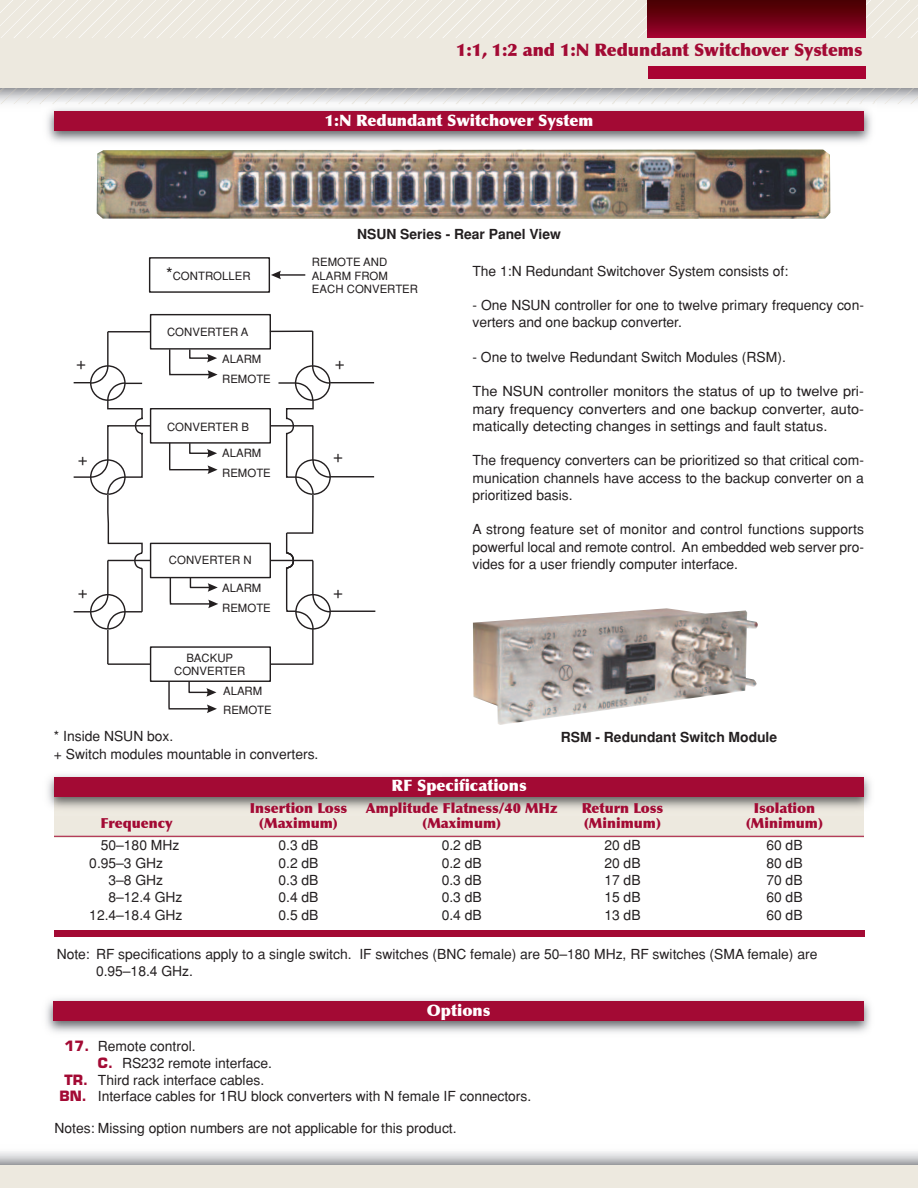
<style>
.page{position:relative;width:918px;height:1188px;background:#fff}
.page>*{position:absolute;margin:0;border:0;box-sizing:border-box;transform-origin:0 0}
.t1{font:900 17.25px "Optima";color:#a30a34}
.t2{font:17.1px "Helvetica";color:#231f20}
.t3{font:900 15.75px "Optima";color:#fff}
.t4{font:13.8px/17.2px "Helvetica";color:#231f20}
.t5{font:13.8px/17.2px "Helvetica";color:#231f20;text-align:justify;scale:1.05 1}
.t6{font:900 13.8px "Optima";color:#a30a34}
.t7{font:700 13.8px "Helvetica";color:#231f20}
.t8{font:11.4px/13.5px "Helvetica";color:#231f20}
.s1{font-size:17.1px}
.s2{font-family:"Eurostile";font-weight:700;color:#a30a34}
</style>
<div class="page">
<div style="left:0;top:1165px;width:918px;height:23px;background:#ede9df"></div>
<svg style="left:0;top:88px;width:918px;height:16px;background:#c9cacc"></svg>
<div style="left:0;top:0;width:918px;height:88px;background:#ede9df"></div>
<svg style="left:0;top:0;width:918px;height:38px"></svg>
<div style="left:648px;top:66px;width:217px;height:13px;background:#a90332"></div>
<svg style="left:648px;top:0;width:217px;height:37px;background:#700015"></svg>
<img style="left:41px;top:102px;width:836px;height:40px">
<div style="left:54px;top:111px;width:810px;height:20px;background:#a30a34"></div>
<img style="left:97px;top:149px;width:733px;height:70px">
<hr style="left:107px;top:332px;width:2px;height:34px;background:#231f20">
<hr style="left:108px;top:331px;width:43px;height:1px;background:#231f20">
<hr style="left:107px;top:630px;width:2px;height:34px;background:#231f20">
<hr style="left:108px;top:663px;width:43px;height:2px;background:#231f20">
<div style="left:150px;top:314px;width:121px;height:36px;border:1px solid #231f20"></div>
<div style="left:150px;top:646px;width:121px;height:36px;border:1px solid #231f20"></div>
<div style="left:150px;top:408px;width:121px;height:36px;border:1px solid #231f20"></div>
<div style="left:150px;top:543px;width:121px;height:35px;border:1px solid #231f20"></div>
<hr style="left:270px;top:331px;width:43px;height:1px;background:#231f20">
<hr style="left:270px;top:663px;width:43px;height:2px;background:#231f20">
<hr style="left:270px;top:425px;width:43px;height:2px;background:#231f20">
<hr style="left:270px;top:560px;width:43px;height:1px;background:#231f20">
<hr style="left:312px;top:629px;width:2px;height:35px;background:#231f20">
<hr style="left:312px;top:331px;width:1px;height:35px;background:#231f20">
<hr style="left:330px;top:382px;width:44px;height:1px;background:#231f20">
<hr style="left:330px;top:476px;width:44px;height:1px;background:#231f20">
<hr style="left:330px;top:611px;width:45px;height:1px;background:#231f20">
<svg style="left:168px;top:348px;width:50px;height:31px"></svg>
<hr style="left:276px;top:274px;width:29px;height:2px;background:#231f20">
<svg style="left:271px;top:271px;width:10px;height:8px"></svg>
<div style="left:149px;top:257px;width:121px;height:36px;border:1px solid #231f20"></div>
<svg style="left:168px;top:442px;width:50px;height:32px"></svg>
<svg style="left:169px;top:576px;width:49px;height:32px"></svg>
<svg style="left:168px;top:680px;width:49px;height:33px"></svg>
<svg style="left:74px;top:364px;width:78px;height:266px"></svg>
<svg style="left:278px;top:364px;width:54px;height:266px"></svg>
<img style="left:473px;top:608px;width:285px;height:117px">
<div style="left:54px;top:794px;width:810px;height:44px;background:#ede9df"></div>
<img style="left:47px;top:774px;width:824px;height:34px">
<div style="left:54px;top:778px;width:810px;height:19px;background:#a30a34"></div>
<hr style="left:54px;top:836px;width:810px;height:1px;background:#a30a34">
<div style="left:54px;top:930px;width:810px;height:7px;background:#a30a34"></div>
<img style="left:46px;top:998px;width:825px;height:35px">
<div style="left:54px;top:1001px;width:810px;height:20px;background:#a30a34"></div>
<p class="t1" style="left:456px;top:40px;width:408px">1:1, 1:2 and 1:N Redundant Switchover Systems</p>
<p class="t3" style="left:325px;top:111px;width:270px">1:N Redundant Switchover System</p>
<p class="t7" style="left:357px;top:227px;width:205px">NSUN Series - Rear Panel View</p>
<p class="t4" style="left:472px;top:262px;width:317px">The 1:N Redundant Switchover System consists of:</p>
<p class="t4" style="left:472px;top:297px;width:393px">- One NSUN controller for one to twelve primary frequency con&shy;verters and one backup converter.</p>
<p class="t4" style="left:473px;top:348px;width:315px">- One to twelve Redundant Switch Modules (RSM).</p>
<p class="t5" style="left:472px;top:383px;width:374px">The NSUN controller monitors the status of up to twelve pri&shy;mary frequency converters and one backup converter, auto&shy;matically detecting changes in settings and fault status.</p>
<p class="t4" style="left:472px;top:452px;width:393px;text-align:justify">The frequency converters can be prioritized so that critical com&shy;munication channels have access to the backup converter on a prioritized basis.</p>
<p class="t4" style="left:472px;top:521px;width:393px;text-align:justify">A strong feature set of monitor and control functions supports powerful local and remote control. An embedded web server pro&shy;vides for a user friendly computer interface.</p>
<p class="t8" style="left:312px;top:256px;width:108px">REMOTE AND<br>ALARM FROM<br>EACH CONVERTER</p>
<p class="t8" style="left:166px;top:269px;width:86px"><span class="s1">*</span>CONTROLLER</p>
<p class="t8" style="left:167px;top:325px;width:83px">CONVERTER A</p>
<p class="t8" style="left:222px;top:372px;width:50px">REMOTE</p>
<p class="t8" style="left:222px;top:353px;width:41px">ALARM</p>
<p class="t2" style="left:76px;top:353px;width:11px">+</p>
<p class="t2" style="left:335px;top:353px;width:11px">+</p>
<p class="t8" style="left:167px;top:420px;width:84px">CONVERTER B</p>
<p class="t8" style="left:222px;top:444px;width:50px;line-height:19.5px">ALARM<br>REMOTE</p>
<p class="t2" style="left:78px;top:449px;width:11px">+</p>
<p class="t2" style="left:333px;top:446px;width:11px">+</p>
<p class="t8" style="left:169px;top:553px;width:84px">CONVERTER N</p>
<p class="t8" style="left:222px;top:579px;width:50px;line-height:19.5px">ALARM<br>REMOTE</p>
<p class="t2" style="left:78px;top:582px;width:11px">+</p>
<p class="t2" style="left:333px;top:582px;width:11px">+</p>
<p class="t8" style="left:174px;top:651px;width:73px;text-align:center">BACKUP<br>CONVERTER</p>
<p class="t8" style="left:223px;top:681px;width:50px;line-height:19.5px">ALARM<br>REMOTE</p>
<p class="t4" style="left:54px;top:728px;width:266px">* Inside NSUN box.<br>+ Switch modules mountable in converters.</p>
<p class="t7" style="left:561px;top:729px;width:218px">RSM - Redundant Switch Module</p>
<p class="t3" style="left:391px;top:776px;width:137px">RF Specifications</p>
<p class="t6" style="left:250px;top:800px;width:99px">Insertion Loss</p>
<p class="t6" style="left:366px;top:800px;width:193px">Amplitude Flatness/40 MHz</p>
<p class="t6" style="left:582px;top:800px;width:83px">Return Loss</p>
<p class="t6" style="left:754px;top:800px;width:63px">Isolation</p>
<p class="t6" style="left:100px;top:815px;width:74px">Frequency</p>
<p class="t6" style="left:259px;top:815px;width:81px">(Maximum)</p>
<p class="t6" style="left:422px;top:815px;width:81px">(Maximum)</p>
<p class="t6" style="left:584px;top:815px;width:79px">(Minimum)</p>
<p class="t6" style="left:746px;top:815px;width:79px">(Minimum)</p>
<p class="t4" style="left:101px;top:837px;width:80px">50–180 MHz</p>
<p class="t4" style="left:278px;top:837px;width:42px">0.3 dB</p>
<p class="t4" style="left:442px;top:837px;width:42px">0.2 dB</p>
<p class="t4" style="left:604px;top:837px;width:38px">20 dB</p>
<p class="t4" style="left:766px;top:837px;width:38px">60 dB</p>
<p class="t4" style="left:89px;top:854px;width:75px">0.95–3 GHz</p>
<p class="t4" style="left:278px;top:854px;width:42px">0.2 dB</p>
<p class="t4" style="left:442px;top:854px;width:42px">0.2 dB</p>
<p class="t4" style="left:604px;top:854px;width:38px">20 dB</p>
<p class="t4" style="left:766px;top:854px;width:38px">80 dB</p>
<p class="t4" style="left:109px;top:872px;width:56px">3–8 GHz</p>
<p class="t4" style="left:278px;top:872px;width:42px">0.3 dB</p>
<p class="t4" style="left:442px;top:872px;width:42px">0.3 dB</p>
<p class="t4" style="left:604px;top:872px;width:38px">17 dB</p>
<p class="t4" style="left:766px;top:872px;width:38px">70 dB</p>
<p class="t4" style="left:109px;top:889px;width:75px">8–12.4 GHz</p>
<p class="t4" style="left:278px;top:889px;width:42px">0.4 dB</p>
<p class="t4" style="left:442px;top:889px;width:42px">0.3 dB</p>
<p class="t4" style="left:604px;top:889px;width:38px">15 dB</p>
<p class="t4" style="left:766px;top:889px;width:38px">60 dB</p>
<p class="t4" style="left:89px;top:906px;width:95px">12.4–18.4 GHz</p>
<p class="t4" style="left:278px;top:906px;width:42px">0.5 dB</p>
<p class="t4" style="left:442px;top:906px;width:42px">0.4 dB</p>
<p class="t4" style="left:604px;top:906px;width:38px">13 dB</p>
<p class="t4" style="left:766px;top:906px;width:38px">60 dB</p>
<p class="t4" style="left:96px;top:946px;width:723px;line-height:16.6px;text-indent:-39px">Note: RF specifications apply to a single switch. IF switches (BNC female) are 50–180 MHz, RF switches (SMA female) are<br>0.95–18.4 GHz.</p>
<p class="t3" style="left:427px;top:1001px;width:65px">Options</p>
<p class="t4" style="left:65px;top:1038px;width:133px"><span class="s2">17.</span> Remote control.</p>
<p class="t4" style="left:98px;top:1055px;width:176px"><span class="s2">C.</span> RS232 remote interface.</p>
<p class="t4" style="left:65px;top:1071px;width:201px"><span class="s2">TR.</span> Third rack interface cables.</p>
<p class="t4" style="left:60px;top:1088px;width:473px"><span class="s2">BN.</span> Interface cables for 1RU block converters with N female IF connectors.</p>
<p class="t4" style="left:55px;top:1119px;width:404px">Notes: Missing option numbers are not applicable for this product.</p>
</div>
